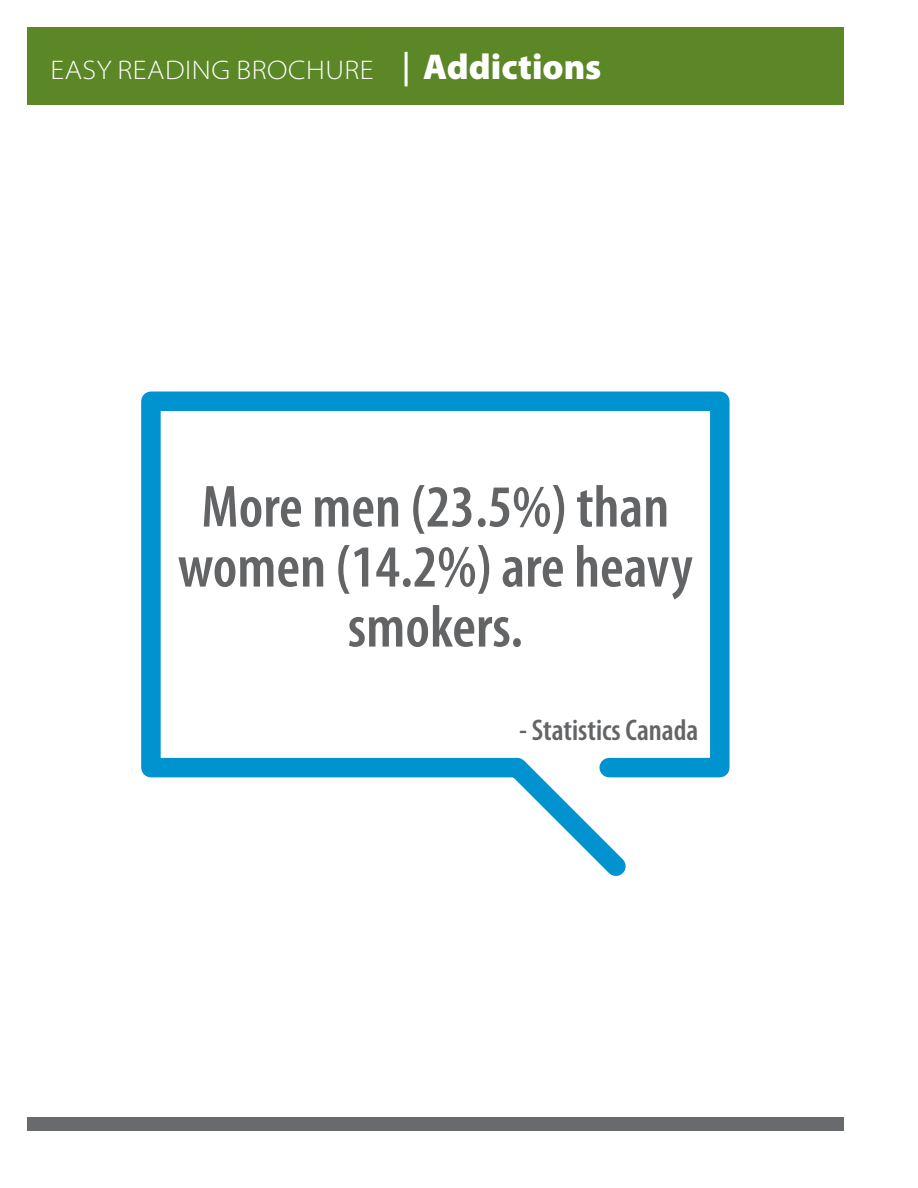
<style>
.page{position:relative;width:918px;height:1188px;background:#fff}
.page>*{position:absolute;margin:0;border:0;box-sizing:border-box;transform-origin:0 0}
.t1{font:600 condensed 60px/60px "Myriad Pro";color:#636466;text-align:center}
.t2{font:900 36px "Myriad Pro";color:#fff}
.t3{font:600 condensed 30px "Myriad Pro";color:#636466}
.t4{font:300 semi-expanded 27px "Myriad Pro";letter-spacing:.02em;color:#fff}
</style>
<div class="page">
<div style="left:27px;top:1117px;width:817px;height:14px;background:#696a6d"></div>
<div style="left:27px;top:27px;width:817px;height:78px;background:#5c8727"></div>
<hr style="left:405px;top:52px;width:3px;height:34px;background:#fff">
<svg style="left:141px;top:391px;width:589px;height:485px"></svg>
<p class="t4" style="left:50px;top:53px;width:325px">EASY READING BROCHURE</p>
<p class="t2" style="left:423px;top:43px;width:180px">Addictions</p>
<p class="t1" style="left:178px;top:476px;width:516px">More men (23.5%) than women (14.2%) are heavy smokers.</p>
<p class="t3" style="left:519px;top:712px;width:181px">- Statistics Canada</p>
</div>
